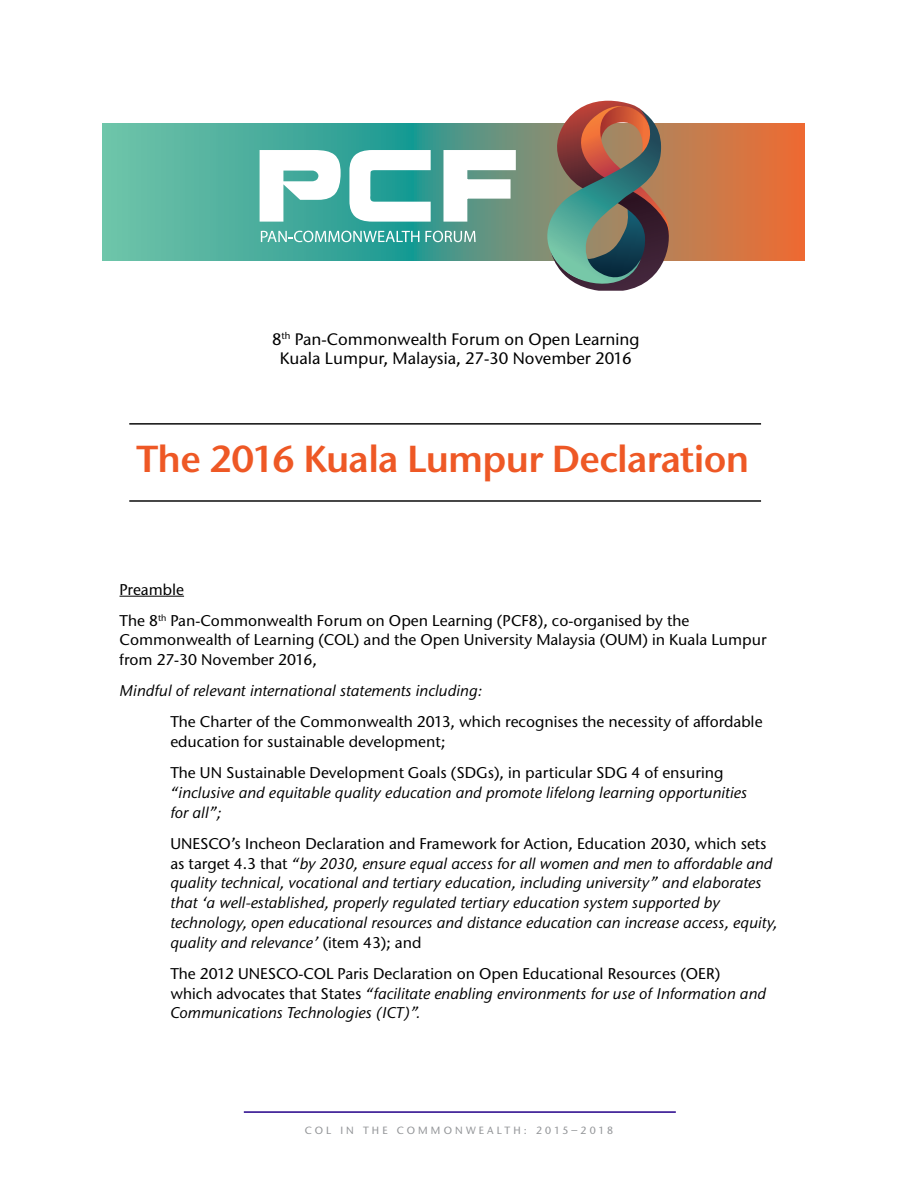
<style>
.page{position:relative;width:918px;height:1188px;background:#fff}
.page>*{position:absolute;margin:0;border:0;box-sizing:border-box;transform-origin:0 0}
.t1{font:600 37.5px "Stone Sans ITC Std";letter-spacing:-.02em;color:#ee5825}
.t2{font:500 16.65px/19.4px "Stone Sans ITC Std";color:#000;text-align:center}
.t3{font:italic 500 15.6px/19.8px "Stone Sans ITC Std";color:#000}
.t4{font:500 15.6px/19.8px "Stone Sans ITC Std";color:#000}
.t5{font:500 10.5px "Stone Sans ITC Std";letter-spacing:.3em;color:#939598}
.s1{font-style:normal}
.s2{font-style:italic}
</style>
<div class="page">
<hr style="left:244px;top:1111px;width:432px;height:2px;background:#240089">
<hr style="left:120px;top:596px;width:64px;height:1px;background:#000">
<svg style="left:102px;top:124px;width:702px;height:136px;background:#7b9a7e"></svg>
<svg style="left:260px;top:150px;width:81px;height:72px"></svg>
<svg style="left:349px;top:150px;width:82px;height:72px"></svg>
<svg style="left:444px;top:150px;width:72px;height:72px"></svg>
<svg style="left:542px;top:100px;width:132px;height:191px;background:#847e72"></svg>
<svg style="left:261px;top:231px;width:158px;height:11px;background:#76c1ba"></svg>
<svg style="left:425px;top:231px;width:51px;height:11px"></svg>
<hr style="left:129px;top:423px;width:632px;height:2px;background:#000">
<hr style="left:129px;top:500px;width:632px;height:2px;background:#000">
<p class="t2" style="left:272px;top:329px;width:369px">8<sup>th</sup> Pan-Commonwealth Forum on Open Learning<br>Kuala Lumpur, Malaysia, 27-30 November 2016</p>
<h1 class="t1" style="left:137px;top:436px;width:615px">The 2016 Kuala Lumpur Declaration</h1>
<p class="t4" style="left:120px;top:574px;width:571px;line-height:31px">Preamble<br>The 8<sup>th</sup> Pan-Commonwealth Forum on Open Learning (PCF8), co-organised by the</p>
<p class="t4" style="left:120px;top:630px;width:649px">Commonwealth of Learning (COL) and the Open University Malaysia (OUM) in Kuala Lumpur from 27-30 November 2016,</p>
<p class="t3" style="left:120px;top:681px;width:364px">Mindful of relevant international statements including:</p>
<p class="t4" style="left:170px;top:712px;width:594px">The Charter of the Commonwealth 2013, which recognises the necessity of affordable education for sustainable development;</p>
<p class="t4" style="left:170px;top:763px;width:555px">The UN Sustainable Development Goals (SDGs), in particular SDG 4 of ensuring</p>
<p class="t3" style="left:170px;top:783px;width:578px">“inclusive and equitable quality education and promote lifelong learning opportunities for all”;</p>
<p class="t3" style="left:170px;top:833px;width:609px"><span class="s1">UNESCO’s Incheon Declaration and Framework for Action, Education 2030, which sets as target 4.3 that</span> “by 2030, ensure equal access for all women and men to affordable and quality technical, vocational and tertiary education, including university” and elaborates that ‘a well-established, properly regulated tertiary education system supported by technology, open educational resources and distance education can increase access, equity, quality and relevance’ <span class="s1">(item 43); and</span></p>
<p class="t4" style="left:170px;top:963px;width:597px">The 2012 UNESCO-COL Paris Declaration on Open Educational Resources (OER)<br>which advocates that States <span class="s2">“facilitate enabling environments for use of Information and<br>Communications Technologies (ICT)”.</span></p>
<p class="t5" style="left:305px;top:1124px;width:310px">COL IN THE COMMONWEALTH: 2015–2018</p>
</div>
